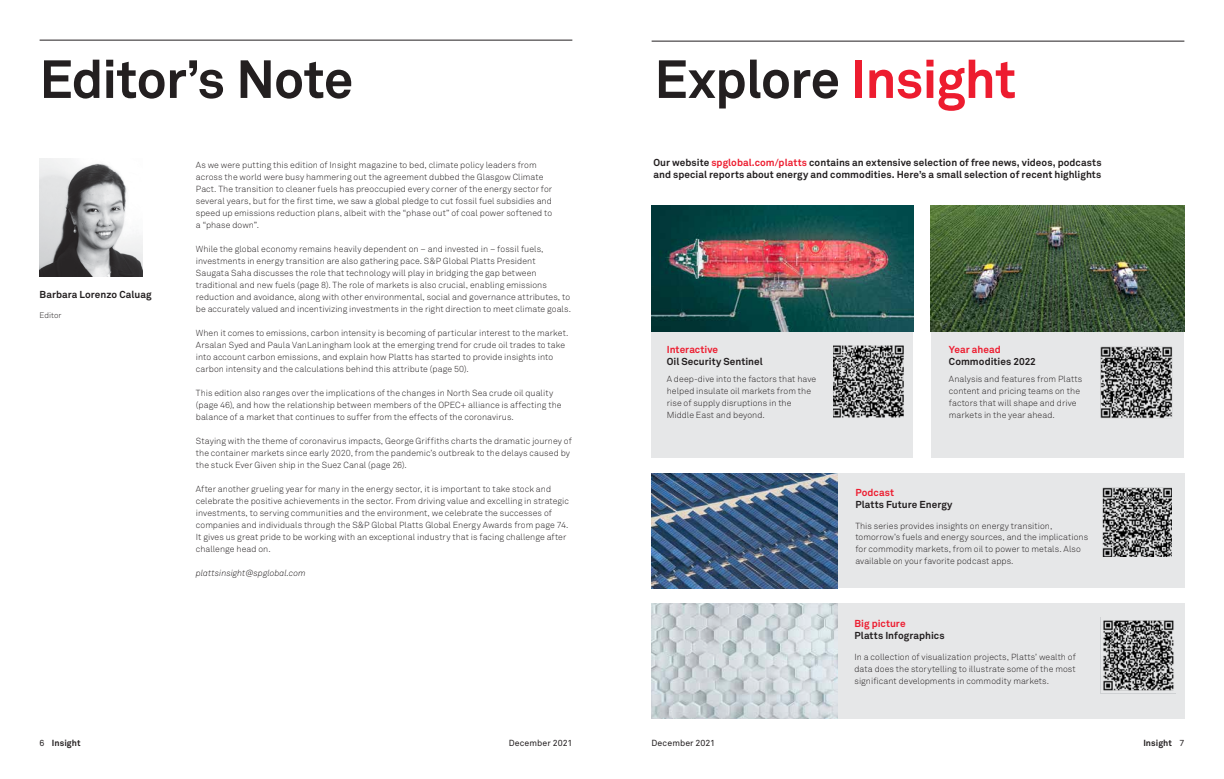
<style>
.page{position:relative;width:1224px;height:779px;background:#fff}
.page>*{position:absolute;margin:0;border:0;box-sizing:border-box;transform-origin:0 0}
.t1{font:700 53px "Akkurat Pro";letter-spacing:-.02em;color:#231f20}
.t2{font:700 10px/12px "Akkurat Pro";letter-spacing:.005em;color:#231f20}
.t3{font:700 10px "Akkurat Pro";letter-spacing:.005em;color:#ed1c2f}
.t4{font:300 8.8px/12px "Akkurat Pro";letter-spacing:.005em;color:#231f20}
.t5{font:italic 300 8.8px "Akkurat Pro";color:#231f20}
.t6{font:8.8px "Akkurat Pro";letter-spacing:.01em;color:#231f20}
.t7{font:700 8.8px "Akkurat Pro";letter-spacing:.005em;color:#231f20}
.t8{font:300 8px "Akkurat Pro";color:#231f20}
.s1{color:#ed1c2f}
.s2{font-weight:400}
</style>
<div class="page">
<hr style="left:40px;top:40px;width:532px;height:1px;background:#231f20">
<hr style="left:652px;top:41px;width:532px;height:1px;background:#231f20">
<img style="left:40px;top:159px;width:102px;height:117px">
<div style="left:932px;top:295px;width:252px;height:163px;background:#e6e7e8"></div>
<img style="left:931px;top:206px;width:253px;height:125px">
<img style="left:1100px;top:346px;width:73px;height:73px">
<div style="left:798px;top:473px;width:386px;height:115px;background:#e6e7e8"></div>
<img style="left:651px;top:473px;width:187px;height:115px">
<img style="left:1102px;top:487px;width:69px;height:69px">
<div style="left:837px;top:603px;width:347px;height:115px;background:#e6e7e8"></div>
<img style="left:651px;top:603px;width:187px;height:115px">
<img style="left:1103px;top:620px;width:71px;height:71px">
<div style="left:652px;top:295px;width:261px;height:163px;background:#e6e7e8"></div>
<img style="left:652px;top:206px;width:261px;height:125px">
<img style="left:833px;top:345px;width:71px;height:72px">
<h1 class="t1" style="left:40px;top:47px;width:315px">Editor’s Note</h1>
<p class="t2" style="left:40px;top:289px;width:113px">Barbara Lorenzo Caluag</p>
<p class="t8" style="left:40px;top:310px;width:23px">Editor</p>
<p class="t4" style="left:196px;top:159px;width:358px">As we were putting this edition of Insight magazine to bed, climate policy leaders from across the world were busy hammering out the agreement dubbed the Glasgow Climate Pact. The transition to cleaner fuels has preoccupied every corner of the energy sector for several years, but for the first time, we saw a global pledge to cut fossil fuel subsidies and speed up emissions reduction plans, albeit with the “phase out” of coal power softened to a “phase down”.</p>
<p class="t4" style="left:196px;top:243px;width:377px">While the global economy remains heavily dependent on – and invested in – fossil fuels, investments in energy transition are also gathering pace. S&amp;P Global Platts President Saugata Saha discusses the role that technology will play in bridging the gap between traditional and new fuels (page 8). The role of markets is also crucial, enabling emissions reduction and avoidance, along with other environmental, social and governance attributes, to be accurately valued and incentivizing investments in the right direction to meet climate goals.</p>
<p class="t4" style="left:196px;top:327px;width:374px">When it comes to emissions, carbon intensity is becoming of particular interest to the market.<br>Arsalan Syed and Paula VanLaningham look at the emerging trend for crude oil trades to take into account carbon emissions, and explain how Platts has started to provide insights into carbon intensity and the calculations behind this attribute (page 50).</p>
<p class="t4" style="left:196px;top:387px;width:367px">This edition also ranges over the implications of the changes in North Sea crude oil quality (page 46), and how the relationship between members of the OPEC+ alliance is affecting the balance of a market that continues to suffer from the effects of the coronavirus.</p>
<p class="t4" style="left:196px;top:435px;width:377px">Staying with the theme of coronavirus impacts, George Griffiths charts the dramatic journey of the container markets since early 2020, from the pandemic’s outbreak to the delays caused by the stuck Ever Given ship in the Suez Canal (page 26).</p>
<p class="t4" style="left:196px;top:483px;width:375px">After another grueling year for many in the energy sector, it is important to take stock and celebrate the positive achievements in the sector. From driving value and excelling in strategic investments, to serving communities and the environment, we celebrate the successes of companies and individuals through the S&amp;P Global Platts Global Energy Awards from page 74.<br>It gives us great pride to be working with an exceptional industry that is facing challenge after challenge head on.</p>
<p class="t5" style="left:196px;top:568px;width:111px">plattsinsight@spglobal.com</p>
<h1 class="t1" style="left:655px;top:47px;width:363px">Explore <span class="s1">Insight</span></h1>
<p class="t2" style="left:653px;top:157px;width:450px">Our website <span class="s1">spglobal.com/platts</span> contains an extensive selection of free news, videos, podcasts and special reports about energy and commodities. Here’s a small selection of recent highlights</p>
<p class="t3" style="left:667px;top:343px;width:53px">Interactive</p>
<p class="t2" style="left:667px;top:355px;width:98px">Oil Security Sentinel</p>
<p class="t4" style="left:667px;top:373px;width:151px">A deep-dive into the factors that have helped insulate oil markets from the rise of supply disruptions in the<br>Middle East and beyond.</p>
<p class="t3" style="left:949px;top:343px;width:53px">Year ahead</p>
<p class="t2" style="left:949px;top:355px;width:88px">Commodities 2022</p>
<p class="t4" style="left:949px;top:373px;width:135px">Analysis and features from Platts content and pricing teams on the factors that will shape and drive markets in the year ahead.</p>
<p class="t3" style="left:855px;top:486px;width:40px">Podcast</p>
<p class="t2" style="left:855px;top:498px;width:99px">Platts Future Energy</p>
<p class="t4" style="left:855px;top:519px;width:234px">This series provides insights on energy transition, tomorrow’s fuels and energy sources, and the implications for commodity markets, from oil to power to metals. Also available on your favorite podcast apps.</p>
<p class="t3" style="left:855px;top:617px;width:53px">Big picture</p>
<p class="t2" style="left:855px;top:629px;width:92px">Platts Infographics</p>
<p class="t4" style="left:855px;top:650px;width:223px;text-align:justify">In a collection of visualization projects, Platts’ wealth of data does the storytelling to illustrate some of the most significant developments in commodity markets.</p>
<p class="t7" style="left:40px;top:737px;width:42px"><span class="s2">6</span> Insight</p>
<p class="t6" style="left:509px;top:738px;width:65px">December 2021</p>
<p class="t6" style="left:652px;top:738px;width:65px">December 2021</p>
<p class="t7" style="left:1143px;top:737px;width:42px">Insight <span class="s2">7</span></p>
</div>
